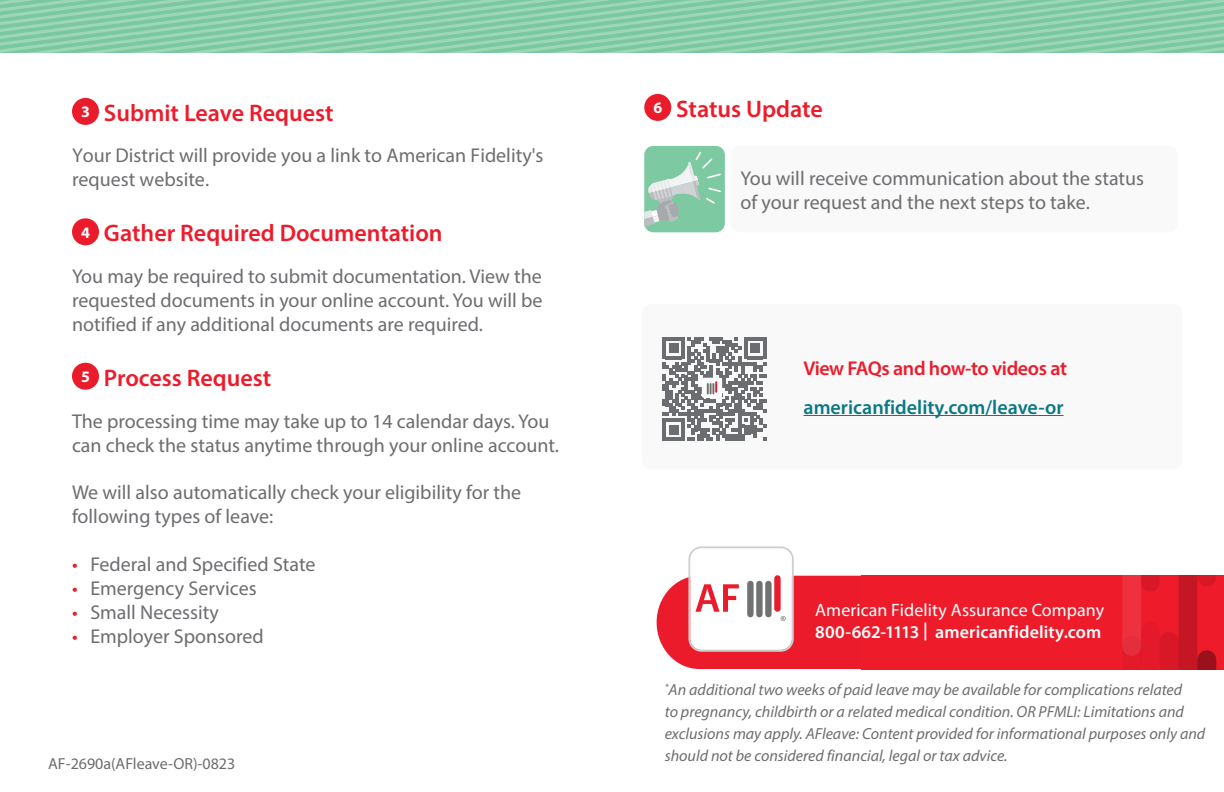
<style>
.page{position:relative;width:1224px;height:792px;background:#fff}
.page>*{position:absolute;margin:0;border:0;box-sizing:border-box;transform-origin:0 0}
.Subhead_1{font:600 24px "Myriad Pro";color:#ee1b2b}
.Body_Copy{font:600 24px "Myriad Pro";color:#ee1b2b}
.Body_Copy-2{font:20px/24px "Myriad Pro";color:#6c6d70}
.Body_Copy-3{font:600 20px "Myriad Pro";color:#0b7885}
.Body_Copy-4{font:600 20px "Myriad Pro";letter-spacing:-.02em;color:#ee1b2b}
.AFA__Address__Phone___Web_URL{font:600 18px "Myriad Pro";letter-spacing:.005em;color:#fff}
.AFA__Address__Phone___Web_URL-2{font:18px "Myriad Pro";letter-spacing:.005em;color:#fff}
.Body_Copy-5{font:italic 16px/22px "Myriad Pro";color:#6c6d70}
.Disclaimer_or_Footnote{font:16px "Myriad Pro";color:#6c6d70}
.Body_Copy-6{font:700 16px "Myriad Pro";color:#fff}
.s1{color:#eb1c2b}
</style>
<div class="page">
<svg style="left:0;top:0;width:1224px;height:53px;background:#89ceaa"></svg>
<div style="left:72px;top:98px;width:27px;height:27px;background:#ea1c2b;border-radius:50%"></div>
<div style="left:72px;top:218px;width:27px;height:27px;background:#ea1c2b;border-radius:50%"></div>
<div style="left:72px;top:363px;width:27px;height:27px;background:#ea1c2b;border-radius:50%"></div>
<svg style="left:657px;top:576px;width:204px;height:93px;background:#ed2c3b"></svg>
<div style="left:861px;top:576px;width:363px;height:93px;background:#ee1b2b"></div>
<div style="left:1179px;top:576px;width:18px;height:93px;background:#c51623"></div>
<div style="left:1160px;top:641px;width:19px;height:28px;background:#d91827"></div>
<div style="left:1197px;top:660px;width:19px;height:9px;background:#9b111b"></div>
<svg style="left:1197px;top:576px;width:19px;height:1px"></svg>
<div style="left:1141px;top:576px;width:19px;height:6px;background:#d91827"></div>
<div style="left:1141px;top:631px;width:19px;height:32px;background:#e41929"></div>
<div style="left:1122px;top:576px;width:19px;height:70px;background:#ef313f"></div>
<div style="left:1122px;top:645px;width:19px;height:24px;background:linear-gradient(to bottom,#e5303e,#e41424)"></div>
<svg style="left:688px;top:546px;width:106px;height:106px"></svg>
<div style="left:642px;top:304px;width:540px;height:166px;background:#f9f9f9;border-radius:9px"></div>
<hr style="left:804px;top:415px;width:260px;height:1px;background:#0b7885">
<svg style="left:663px;top:337px;width:103px;height:104px"></svg>
<div style="left:644px;top:94px;width:27px;height:27px;background:#ea1c2b;border-radius:50%"></div>
<div style="left:644px;top:146px;width:81px;height:86px;background:#7dc9a1;border-radius:9px"></div>
<div style="left:731px;top:146px;width:447px;height:86px;background:#f9f9f9;border-radius:9px"></div>
<svg style="left:644px;top:152px;width:77px;height:75px"></svg>
<p class="Body_Copy-6" style="left:81px;top:102px;width:10px">3</p>
<p class="Subhead_1" style="left:104px;top:98px;width:231px">Submit Leave Request</p>
<p class="Body_Copy-2" style="left:72px;top:143px;width:473px">Your District will provide you a link to American Fidelity's request website.</p>
<p class="Body_Copy-6" style="left:81px;top:222px;width:10px">4</p>
<p class="Subhead_1" style="left:104px;top:218px;width:340px">Gather Required Documentation</p>
<p class="Body_Copy-2" style="left:72px;top:264px;width:472px;text-align:justify">You may be required to submit documentation. View the requested documents in your online account. You will be notified if any additional documents are required.</p>
<p class="Body_Copy-6" style="left:81px;top:366px;width:10px">5</p>
<p class="Subhead_1" style="left:104px;top:362px;width:169px">Process Request</p>
<p class="Body_Copy-2" style="left:72px;top:409px;width:489px">The processing time may take up to 14 calendar days. You can check the status anytime through your online account.</p>
<p class="Body_Copy-2" style="left:72px;top:480px;width:451px">We will also automatically check your eligibility for the following types of leave:</p>
<p class="Body_Copy-2" style="left:72px;top:552px;width:245px"><span class="s1">•</span> Federal and Specified State</p>
<p class="Body_Copy-2" style="left:72px;top:576px;width:186px"><span class="s1">•</span> Emergency Services</p>
<p class="Body_Copy-2" style="left:72px;top:600px;width:148px"><span class="s1">•</span> Small Necessity</p>
<p class="Body_Copy-2" style="left:72px;top:624px;width:193px"><span class="s1">•</span> Employer Sponsored</p>
<p class="Disclaimer_or_Footnote" style="left:48px;top:754px;width:189px">AF-2690a(AFleave-OR)-0823</p>
<p class="Body_Copy-6" style="left:653px;top:98px;width:10px">6</p>
<p class="Body_Copy" style="left:676px;top:94px;width:148px">Status Update</p>
<p class="Body_Copy-2" style="left:740px;top:166px;width:405px">You will receive communication about the status of your request and the next steps to take.</p>
<p class="Body_Copy-4" style="left:804px;top:356px;width:265px">View FAQs and how-to videos at</p>
<p class="Body_Copy-3" style="left:804px;top:394px;width:261px">americanfidelity.com/leave-or</p>
<p class="AFA__Address__Phone___Web_URL-2" style="left:815px;top:599px;width:290px">American Fidelity Assurance Company</p>
<p class="AFA__Address__Phone___Web_URL" style="left:815px;top:620px;width:288px">800-662-1113 | americanfidelity.com</p>
<p class="Body_Copy-5" style="left:665px;top:679px;width:542px"><sup>*</sup>An additional two weeks of paid leave may be available for complications related<br>to pregnancy, childbirth or a related medical condition. OR PFMLI: Limitations and exclusions may apply. AFleave: Content provided for informational purposes only and should not be considered financial, legal or tax advice.</p>
</div>
